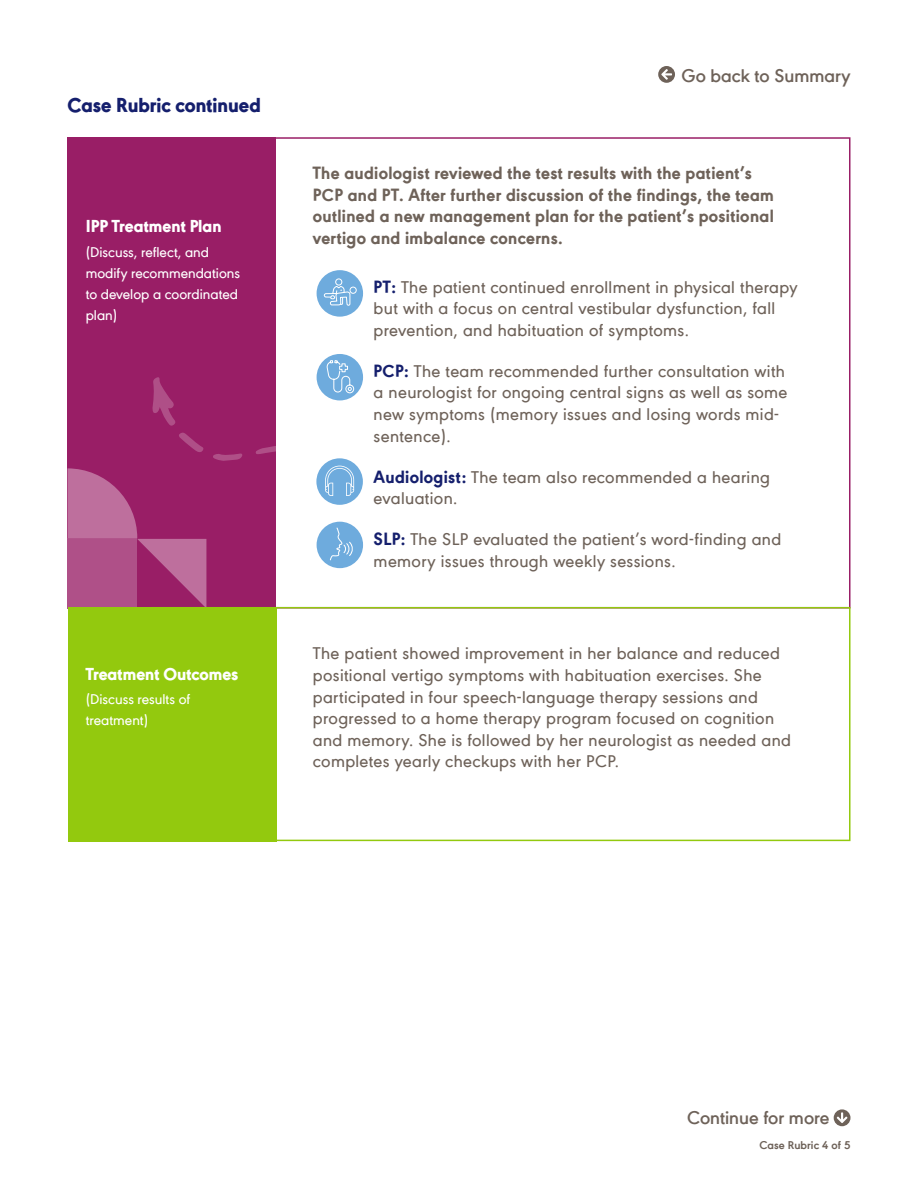
<style>
.page{position:relative;width:918px;height:1188px;background:#fff}
.page>*{position:absolute;margin:0;border:0;box-sizing:border-box;transform-origin:0 0}
.t1{font:800 21px "URW Geometric";color:#151f6d}
.t2{font:600 19.5px "URW Geometric";color:#6e6259}
.t3{font:500 18px/21.6px "URW Geometric";letter-spacing:.02em;color:#6e6259}
.t4{font:800 18px/21.6px "URW Geometric";letter-spacing:.02em;color:#6e6259}
.t5{font:800 18px "URW Geometric";color:#fff}
.t6{font:500 15px/21px "URW Geometric";color:#fff}
.t7{font:700 12px "URW Geometric";letter-spacing:.01em;color:#6e6259}
.s1{font-weight:800;color:#151f6d}
</style>
<div class="page">
<svg style="left:834px;top:1109px;width:16px;height:17px"></svg>
<svg style="left:658px;top:66px;width:17px;height:17px"></svg>
<div style="left:317px;top:270px;width:46px;height:47px;background:#6eabdd;border-radius:50%"></div>
<div style="left:335px;top:278px;width:7px;height:8px;border:1px solid #fff;border-radius:50%"></div>
<div style="left:350px;top:287px;width:7px;height:7px;border:1px solid #fff;border-radius:50%"></div>
<svg style="left:323px;top:285px;width:28px;height:28px"></svg>
<div style="left:316px;top:458px;width:47px;height:47px;background:#6eabdd;border-radius:50%"></div>
<svg style="left:325px;top:466px;width:29px;height:30px"></svg>
<div style="left:317px;top:354px;width:46px;height:46px;background:#6eabdd;border-radius:50%"></div>
<svg style="left:327px;top:354px;width:28px;height:40px"></svg>
<div style="left:317px;top:522px;width:46px;height:46px;background:#6eabdd;border-radius:50%"></div>
<svg style="left:330px;top:528px;width:23px;height:32px"></svg>
<div style="left:68px;top:137px;width:208px;height:471px;background:#991e66"></div>
<svg style="left:68px;top:468px;width:138px;height:139px"></svg>
<svg style="left:152px;top:377px;width:24px;height:49px"></svg>
<svg style="left:179px;top:432px;width:25px;height:20px"></svg>
<svg style="left:256px;top:446px;width:20px;height:8px"></svg>
<svg style="left:213px;top:453px;width:29px;height:8px"></svg>
<div style="left:68px;top:607px;width:208px;height:234px;background:#93c90e"></div>
<div style="left:151px;top:607px;width:700px;height:234px;border:2px solid #93c90e"></div>
<p class="t1" style="left:68px;top:89px;width:195px">Case Rubric continued</p>
<p class="t5" style="left:86px;top:213px;width:137px">IPP Treatment Plan</p>
<p class="t6" style="left:86px;top:240px;width:156px">(Discuss, reflect, and modify recommendations to develop a coordinated plan)</p>
<p class="t5" style="left:86px;top:660px;width:154px">Treatment Outcomes</p>
<p class="t6" style="left:86px;top:687px;width:106px">(Discuss results of treatment)</p>
<p class="t2" style="left:682px;top:61px;width:170px">Go back to Summary</p>
<p class="t4" style="left:313px;top:161px;width:463px">The audiologist reviewed the test results with the patient’s PCP and PT. After further discussion of the findings, the team outlined a new management plan for the patient’s positional vertigo and imbalance concerns.</p>
<p class="t3" style="left:374px;top:274px;width:425px"><span class="s1">PT:</span> The patient continued enrollment in physical therapy but with a focus on central vestibular dysfunction, fall prevention, and habituation of symptoms.</p>
<p class="t3" style="left:374px;top:359px;width:415px"><span class="s1">PCP:</span> The team recommended further consultation with a neurologist for ongoing central signs as well as some new symptoms (memory issues and losing words mid&shy;sentence).</p>
<p class="t3" style="left:374px;top:464px;width:398px"><span class="s1">Audiologist:</span> The team also recommended a hearing evaluation.</p>
<p class="t3" style="left:374px;top:527px;width:409px"><span class="s1">SLP:</span> The SLP evaluated the patient’s word-finding and memory issues through weekly sessions.</p>
<p class="t3" style="left:313px;top:641px;width:480px">The patient showed improvement in her balance and reduced positional vertigo symptoms with habituation exercises. She participated in four speech-language therapy sessions and progressed to a home therapy program focused on cognition and memory. She is followed by her neurologist as needed and completes yearly checkups with her PCP.</p>
<p class="t2" style="left:687px;top:1103px;width:144px">Continue for more</p>
<p class="t7" style="left:759px;top:1136px;width:93px">Case Rubric 4 of 5</p>
</div>
